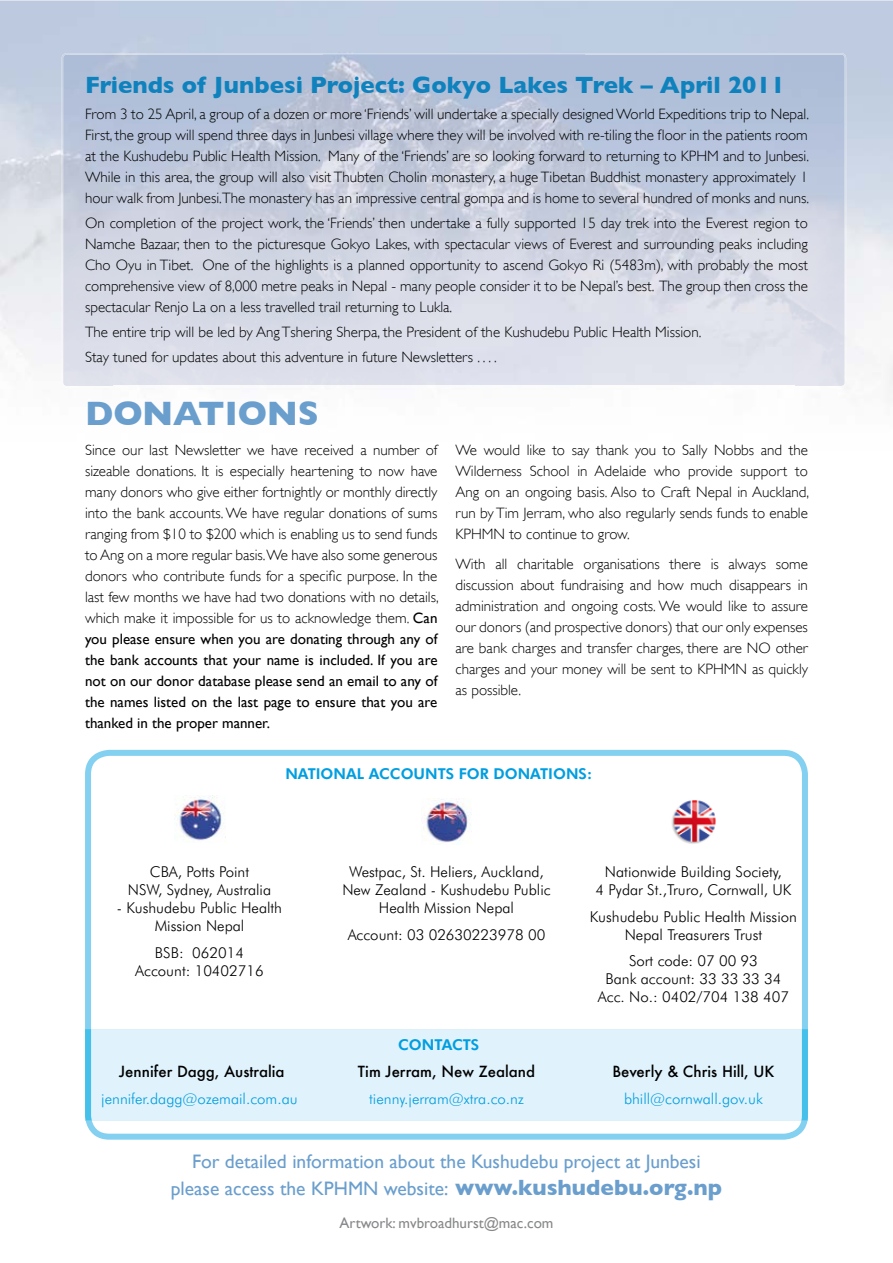
<style>
.page{position:relative;width:893px;height:1263px;background:#fff}
.page>*{position:absolute;margin:0;border:0;box-sizing:border-box;transform-origin:0 0}
.t1{font:700 34.5px "Gill Sans";letter-spacing:-.005em;color:#6a9ecd}
.t2{font:700 24px "Gill Sans";color:#0f82bd}
.t3{font:19.5px/27px "Gill Sans";color:#6a9ecd;text-align:center}
.t4{font:300 15px/21px "Gill Sans";color:#000;text-align:justify}
.t5{font:300 15px/18px "Futura BT";color:#000;text-align:center}
.t6{font:300 15px "Futura BT";color:#009ee0}
.t7{font:500 15px "Futura";color:#000}
.t8{font:800 15px "Futura BT";color:#009ee0}
.t9{font:15px "Gill Sans";color:#87888a}
.s1{font-weight:400}
.s2{font-weight:700;font-size:22.5px}
</style>
<div class="page">
<img style="left:114px;top:101px;width:680px;height:285px">
<img style="left:62px;top:53px;width:784px;height:48px">
<img style="left:62px;top:100px;width:52px;height:287px">
<img style="left:794px;top:100px;width:52px;height:287px">
<svg style="left:85px;top:750px;width:723px;height:390px"></svg>
<div style="left:85px;top:1029px;width:723px;height:91px;background:#e0f2fb"></div>
<img style="left:174px;top:795px;width:51px;height:48px">
<img style="left:421px;top:798px;width:51px;height:47px">
<img style="left:668px;top:798px;width:51px;height:47px">
<h2 class="t2" style="left:85px;top:71px;width:701px">Friends of Junbesi Project: Gokyo Lakes Trek – April 2011</h2>
<p class="t4" style="left:85px;top:103px;width:726px">From 3 to 25 April, a group of a dozen or more ‘Friends’ will undertake a specially designed World Expeditions trip to Nepal.<br>First, the group will spend three days in Junbesi village where they will be involved with re-tiling the floor in the patients room at the Kushudebu Public Health Mission. Many of the ‘Friends’ are so looking forward to returning to KPHM and to Junbesi.<br>While in this area, the group will also visit Thubten Cholin monastery, a huge Tibetan Buddhist monastery approximately 1 hour walk from Junbesi.The monastery has an impressive central gompa and is home to several hundred of monks and nuns.</p>
<p class="t4" style="left:85px;top:212px;width:724px">On completion of the project work, the ‘Friends’ then undertake a fully supported 15 day trek into the Everest region to Namche Bazaar, then to the picturesque Gokyo Lakes, with spectacular views of Everest and surrounding peaks including Cho Oyu in Tibet. One of the highlights is a planned opportunity to ascend Gokyo Ri (5483m), with probably the most comprehensive view of 8,000 metre peaks in Nepal - many people consider it to be Nepal’s best. The group then cross the spectacular Renjo La on a less travelled trail returning to Lukla.</p>
<p class="t4" style="left:85px;top:319px;width:618px;line-height:25.2px">The entire trip will be led by Ang Tshering Sherpa, the President of the Kushudebu Public Health Mission.<br>Stay tuned for updates about this adventure in future Newsletters . . . .</p>
<h1 class="t1" style="left:85px;top:393px;width:235px">DONATIONS</h1>
<p class="t4" style="left:85px;top:439px;width:355px">Since our last Newsletter we have received a number of sizeable donations. It is especially heartening to now have many donors who give either fortnightly or monthly directly into the bank accounts. We have regular donations of sums ranging from $10 to $200 which is enabling us to send funds to Ang on a more regular basis.We have also some generous donors who contribute funds for a specific purpose. In the last few months we have had two donations with no details, which make it impossible for us to acknowledge them. <span class="s1">Can you please ensure when you are donating through any of the bank accounts that your name is included. If you are not on our donor database please send an email to any of the names listed on the last page to ensure that you are thanked in the proper manner.</span></p>
<p class="t4" style="left:455px;top:439px;width:355px">We would like to say thank you to Sally Nobbs and the Wilderness School in Adelaide who provide support to Ang on an ongoing basis. Also to Craft Nepal in Auckland, run by Tim Jerram, who also regularly sends funds to enable KPHMN to continue to grow.</p>
<p class="t4" style="left:455px;top:553px;width:354px">With all charitable organisations there is always some discussion about fundraising and how much disappears in administration and ongoing costs. We would like to assure our donors (and prospective donors) that our only expenses are bank charges and transfer charges, there are NO other charges and your money will be sent to KPHMN as quickly as possible.</p>
<p class="t8" style="left:285px;top:765px;width:308px">NATIONAL ACCOUNTS FOR DONATIONS:</p>
<p class="t5" style="left:128px;top:863px;width:145px">CBA, Potts Point<br>NSW, Sydney, Australia</p>
<p class="t5" style="left:117px;top:899px;width:167px">- Kushudebu Public Health<br>Mission Nepal</p>
<p class="t5" style="left:135px;top:943px;width:130px">BSB: 062014<br>Account: 10402716</p>
<p class="t7" style="left:119px;top:1061px;width:167px">Jennifer Dagg, Australia</p>
<p class="t6" style="left:101px;top:1089px;width:198px">jennifer.dagg@ozemail.com.au</p>
<p class="t5" style="left:342px;top:863px;width:210px">Westpac, St. Heliers, Auckland,<br>New Zealand - Kushudebu Public<br>Health Mission Nepal</p>
<p class="t5" style="left:348px;top:925px;width:199px">Account: 03 02630223978 00</p>
<p class="t8" style="left:398px;top:1035px;width:83px">CONTACTS</p>
<p class="t7" style="left:358px;top:1061px;width:179px">Tim Jerram, New Zealand</p>
<p class="t6" style="left:369px;top:1089px;width:156px">tienny.jerram@xtra.co.nz</p>
<p class="t5" style="left:595px;top:863px;width:197px">Nationwide Building Society,<br>4 Pydar St.,Truro, Cornwall, UK</p>
<p class="t5" style="left:590px;top:907px;width:209px">Kushudebu Public Health Mission<br>Nepal Treasurers Trust</p>
<p class="t5" style="left:598px;top:952px;width:193px">Sort code: 07 00 93<br>Bank account: 33 33 33 34<br>Acc. No.: 0402/704 138 407</p>
<p class="t7" style="left:612px;top:1061px;width:164px">Beverly &amp; Chris Hill, UK</p>
<p class="t6" style="left:624px;top:1089px;width:140px">bhill@cornwall.gov.uk</p>
<h3 class="t3" style="left:171px;top:1148px;width:553px">For detailed information about the Kushudebu project at Junbesi please access the KPHMN website: <span class="s2">www.kushudebu.org.np</span></h3>
<p class="t9" style="left:339px;top:1214px;width:216px">Artwork: mvbroadhurst@mac.com</p>
</div>
